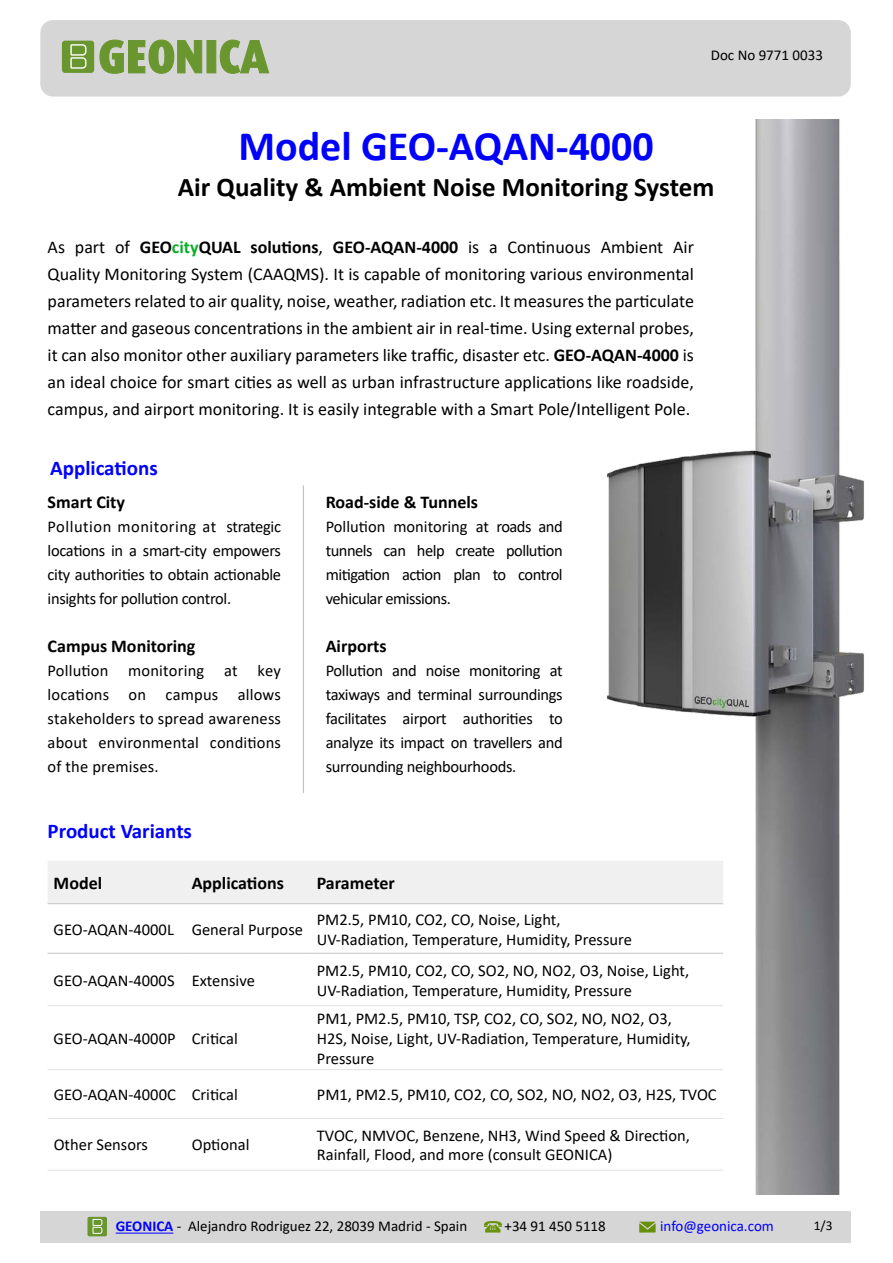
<style>
.page{position:relative;width:893px;height:1263px;background:#fff}
.page>*{position:absolute;margin:0;border:0;box-sizing:border-box;transform-origin:0 0}
.t1{font:700 42px "Calibri";color:#00f}
.t2{font:700 27px "Calibri";color:#000}
.t3{font:700 21px "Calibri";color:#00f}
.t4{font:18px/27px "Calibri";color:#000;text-align:justify}
.t5{font:700 18px "Calibri";color:#000}
.t6{font:16.5px/24px "Calibri";color:#000}
.t7{font:15px "Calibri";color:#000}
.t8{font:15px "Calibri";color:#00f}
.t9{font:13.5px "Calibri";color:#000}
.s1{font-weight:700}
.s2{font-weight:700;color:#0bad29}
.s3{font-weight:700;color:#00f}
</style>
<div class="page">
<div style="left:40px;top:20px;width:811px;height:77px;background:#d6d6d6;border-radius:13px"></div>
<div style="left:40px;top:1211px;width:811px;height:31px;background:#d6d6d6"></div>
<hr style="left:116px;top:1232px;width:57px;height:1px;background:#00f">
<div style="left:62px;top:41px;width:32px;height:32px;background:#69962f;border-radius:3px"></div>
<svg style="left:70px;top:44px;width:17px;height:25px"></svg>
<svg style="left:99px;top:39px;width:103px;height:35px"></svg>
<div style="left:207px;top:40px;width:9px;height:33px;background:#69962f"></div>
<svg style="left:220px;top:39px;width:49px;height:35px"></svg>
<div style="left:87px;top:1217px;width:20px;height:19px;background:#69962f;border-radius:2px"></div>
<svg style="left:92px;top:1218px;width:11px;height:16px"></svg>
<svg style="left:484px;top:1221px;width:18px;height:11px"></svg>
<svg style="left:639px;top:1221px;width:17px;height:11px"></svg>
<img style="left:603px;top:119px;width:261px;height:1075px">
<div style="left:48px;top:861px;width:675px;height:42px;background:#f0f0f0"></div>
<hr style="left:48px;top:903px;width:138px;height:1px;background:#c4c4c4">
<hr style="left:186px;top:903px;width:125px;height:1px;background:#c4c4c4">
<hr style="left:311px;top:903px;width:412px;height:1px;background:#c4c4c4">
<hr style="left:48px;top:953px;width:138px;height:1px;background:#c4c4c4">
<hr style="left:186px;top:953px;width:125px;height:1px;background:#c4c4c4">
<hr style="left:311px;top:953px;width:412px;height:1px;background:#c4c4c4">
<hr style="left:48px;top:1005px;width:138px;height:1px;background:#e1e1e1">
<hr style="left:186px;top:1005px;width:125px;height:1px;background:#e1e1e1">
<hr style="left:311px;top:1005px;width:412px;height:1px;background:#e1e1e1">
<hr style="left:48px;top:1069px;width:138px;height:1px;background:#e1e1e1">
<hr style="left:186px;top:1069px;width:125px;height:1px;background:#e1e1e1">
<hr style="left:311px;top:1069px;width:412px;height:1px;background:#e1e1e1">
<hr style="left:48px;top:1118px;width:138px;height:1px;background:#e1e1e1">
<hr style="left:186px;top:1118px;width:125px;height:1px;background:#e1e1e1">
<hr style="left:311px;top:1118px;width:412px;height:1px;background:#e1e1e1">
<hr style="left:48px;top:1170px;width:138px;height:1px;background:#e1e1e1">
<hr style="left:186px;top:1170px;width:125px;height:1px;background:#e1e1e1">
<hr style="left:311px;top:1170px;width:412px;height:1px;background:#e1e1e1">
<hr style="left:303px;top:485px;width:1px;height:308px;background:#c4c4c4">
<p class="t7" style="left:711px;top:44px;width:114px">Doc No 9771 0033</p>
<h1 class="t1" style="left:238px;top:117px;width:417px">Model GEO-AQAN-4000</h1>
<h2 class="t2" style="left:178px;top:168px;width:538px">Air Quality &amp; Ambient Noise Monitoring System</h2>
<p class="t4" style="left:48px;top:233px;width:648px">As part of <span class="s1">GEO</span><span class="s2">city</span><span class="s1">QUAL solutions</span>, <span class="s1">GEO-AQAN-4000</span> is a Continuous Ambient Air Quality Monitoring System (CAAQMS). It is capable of monitoring various environmental parameters related to air quality, noise, weather, radiation etc. It measures the particulate matter and gaseous concentrations in the ambient air in real-time. Using external probes, it can also monitor other auxiliary parameters like traffic, disaster etc. <span class="s1">GEO-AQAN-4000</span> is an ideal choice for smart cities as well as urban infrastructure applications like roadside, campus, and airport monitoring. It is easily integrable with a Smart Pole/Intelligent Pole.</p>
<p class="t3" style="left:50px;top:453px;width:109px">Applications</p>
<p class="t5" style="left:48px;top:489px;width:79px">Smart City</p>
<p class="t6" style="left:48px;top:514px;width:235px;text-align:justify">Pollution monitoring at strategic locations in a smart-city empowers city authorities to obtain actionable insights for pollution control.</p>
<p class="t5" style="left:48px;top:633px;width:149px">Campus Monitoring</p>
<p class="t6" style="left:48px;top:658px;width:235px;text-align:justify">Pollution monitoring at key locations on campus allows stakeholders to spread awareness about environmental conditions of the premises.</p>
<p class="t3" style="left:48px;top:817px;width:146px">Product Variants</p>
<p class="t5" style="left:326px;top:489px;width:154px">Road-side &amp; Tunnels</p>
<p class="t6" style="left:326px;top:514px;width:239px;text-align:justify">Pollution monitoring at roads and tunnels can help create pollution mitigation action plan to control vehicular emissions.</p>
<p class="t5" style="left:326px;top:633px;width:62px">Airports</p>
<p class="t6" style="left:326px;top:658px;width:239px;text-align:justify">Pollution and noise monitoring at taxiways and terminal surroundings facilitates airport authorities to analyze its impact on travellers and surrounding neighbourhoods.</p>
<p class="t5" style="left:54px;top:870px;width:50px">Model</p>
<p class="t5" style="left:192px;top:870px;width:94px">Applications</p>
<p class="t5" style="left:317px;top:870px;width:80px">Parameter</p>
<p class="t6" style="left:54px;top:917px;width:251px">GEO-AQAN-4000L General Purpose</p>
<p class="t6" style="left:317px;top:909px;width:317px;line-height:19.8px">PM2.5, PM10, CO2, CO, Noise, Light,<br>UV-Radiation, Temperature, Humidity, Pressure</p>
<p class="t6" style="left:54px;top:968px;width:203px">GEO-AQAN-4000S Extensive</p>
<p class="t6" style="left:317px;top:960px;width:374px;line-height:19.8px">PM2.5, PM10, CO2, CO, SO2, NO, NO2, O3, Noise, Light,<br>UV-Radiation, Temperature, Humidity, Pressure</p>
<p class="t6" style="left:54px;top:1026px;width:186px">GEO-AQAN-4000P Critical</p>
<p class="t6" style="left:317px;top:1008px;width:375px;line-height:19.8px">PM1, PM2.5, PM10, TSP, CO2, CO, SO2, NO, NO2, O3,<br>H2S, Noise, Light, UV-Radiation, Temperature, Humidity,<br>Pressure</p>
<p class="t6" style="left:54px;top:1082px;width:186px">GEO-AQAN-4000C Critical</p>
<p class="t6" style="left:317px;top:1082px;width:401px">PM1, PM2.5, PM10, CO2, CO, SO2, NO, NO2, O3, H2S, TVOC</p>
<p class="t6" style="left:54px;top:1132px;width:96px">Other Sensors</p>
<p class="t6" style="left:192px;top:1132px;width:59px">Optional</p>
<p class="t6" style="left:317px;top:1125px;width:375px;line-height:19.8px">TVOC, NMVOC, Benzene, NH3, Wind Speed &amp; Direction,<br>Rainfall, Flood, and more (consult GEONICA)</p>
<p class="t7" style="left:116px;top:1216px;width:353px"><span class="s3">GEONICA</span> - Alejandro Rodriguez 22, 28039 Madrid - Spain</p>
<p class="t7" style="left:505px;top:1216px;width:103px">+34 91 450 5118</p>
<p class="t8" style="left:660px;top:1216px;width:115px">info@geonica.com</p>
<p class="t9" style="left:814px;top:1216px;width:20px">1/3</p>
</div>
